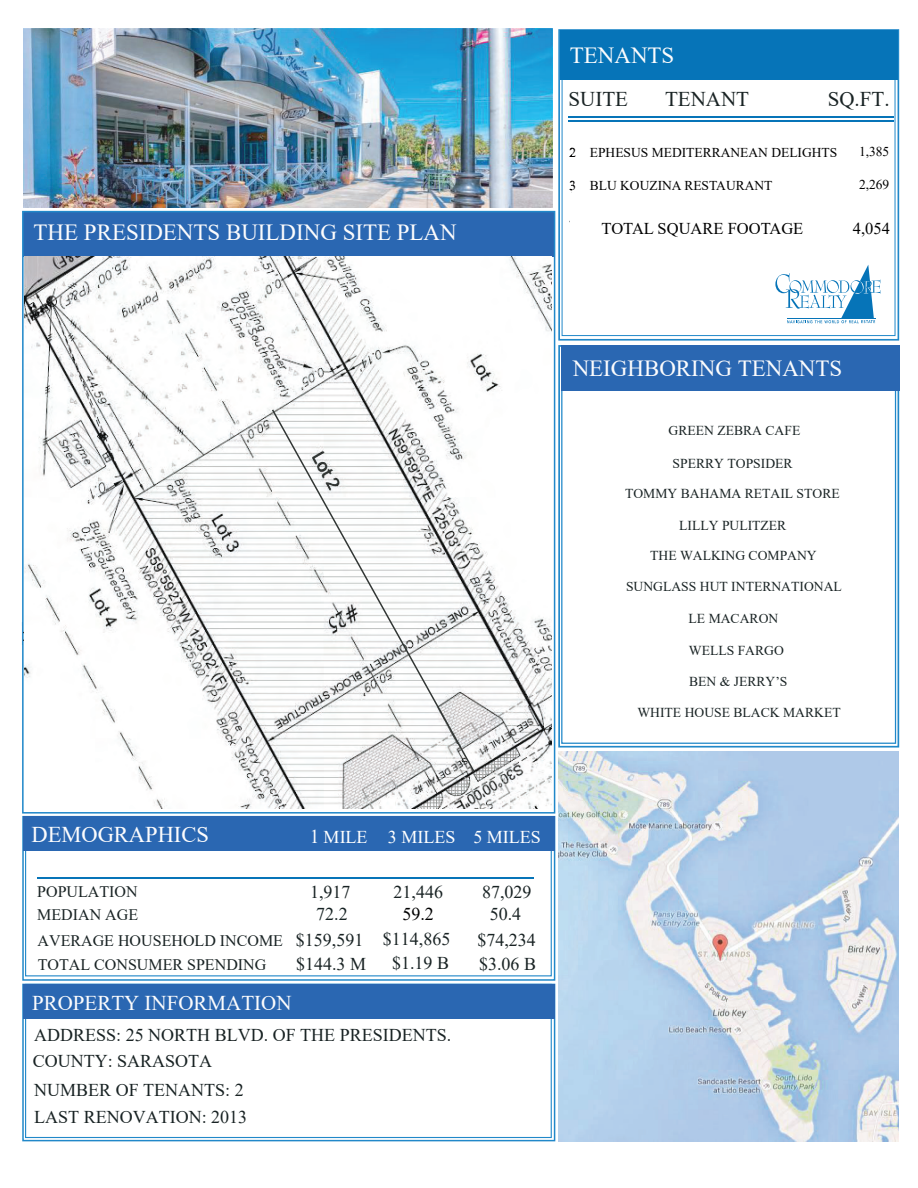
<style>
.page{position:relative;width:918px;height:1188px;background:#fff}
.page>*{position:absolute;margin:0;border:0;box-sizing:border-box;transform-origin:0 0}
.t1{font:23.1px "Times New Roman";color:#fcfcfd}
.t2{font:22.5px "Times New Roman";color:#fcfcfd}
.t3{font:21px "Times New Roman";color:#fcfcfd}
.t4{font:21px "Times New Roman";color:#192324}
.t5{font:18.9px "Myriad Pro";color:#323735}
.t6{font:18px/22.5px "Times New Roman";color:#192324;text-align:center}
.t7{font:18px "Myriad Pro";color:#192324}
.t8{font:18px "Times New Roman";color:#fff}
.t9{font:18px "Times New Roman";color:#172324}
.t10{font:18px "Times New Roman";color:#000}
.t11{font:16.5px "Times New Roman";color:#000}
.t12{font:16.05px/22.5px "Times New Roman";color:#192324}
.t13{font:13.65px/29.4px "Times New Roman";color:#192324;text-align:center}
.t14{font:13.65px "Myriad Pro";color:#192324}
.t15{font:13.5px "Times New Roman";color:#000}
.t16{font:13.5px "Myriad Pro";color:#211c1c}
.s1{font-size:19.5px;color:#fcfcfd}
</style>
<div class="page">
<div style="left:23px;top:212px;width:532px;height:45px;background:#2a67b2"></div>
<div style="left:558px;top:29px;width:341px;height:312px;border:2px solid #2188c9"></div>
<div style="left:560px;top:30px;width:338px;height:50px;background:#0674b8"></div>
<hr style="left:569px;top:116px;width:325px;height:2px;background:#0674b8">
<hr style="left:569px;top:120px;width:325px;height:2px;background:#0674b8">
<div style="left:22px;top:816px;width:533px;height:165px;border:2px solid #2188c9"></div>
<div style="left:25px;top:831px;width:527px;height:145px;border:1px solid #2188c9"></div>
<div style="left:23px;top:817px;width:532px;height:34px;background:#2a67b2"></div>
<hr style="left:37px;top:877px;width:497px;height:2px;background:#0674b8">
<div style="left:22px;top:984px;width:533px;height:157px;border:2px solid #2188c9"></div>
<div style="left:23px;top:984px;width:532px;height:34px;background:#2a67b2"></div>
<div style="left:22px;top:211px;width:533px;height:603px;border:2px solid #2188c9"></div>
<div style="left:558px;top:345px;width:341px;height:403px;border:2px solid #2188c9"></div>
<div style="left:561px;top:346px;width:339px;height:45px;background:#2a67b2"></div>
<img style="left:25px;top:257px;width:526px;height:551px">
<img style="left:559px;top:751px;width:339px;height:391px">
<svg style="left:271px;top:408px;width:205px;height:365px"></svg>
<svg style="left:775px;top:265px;width:106px;height:58px"></svg>
<hr style="left:787px;top:319px;width:88px;height:1px;background:#0674b8">
<img style="left:23px;top:29px;width:530px;height:179px">
<div style="left:24px;top:627px;width:27px;height:18px;background:#fff"></div>
<svg style="left:22px;top:622px;width:1px;height:23px"></svg>
<h1 class="t1" style="left:34px;top:216px;width:425px">THE PRESIDENTS BUILDING SITE PLAN</h1>
<h1 class="t1" style="left:570px;top:39px;width:106px">TENANTS</h1>
<h3 class="t4" style="left:569px;top:84px;width:61px">SUITE</h3>
<h3 class="t4" style="left:665px;top:84px;width:85px">TENANT</h3>
<h3 class="t4" style="left:828px;top:84px;width:63px">SQ.FT.</h3>
<p class="t14" style="left:571px;top:143px;width:276px">2 EPHESUS MEDITERRANEAN DELIGHTS 1,385</p>
<p class="t14" style="left:571px;top:180px;width:182px">3 BLUE KOUZINA RESTAURANT</p>
<h3 class="t7" style="left:570px;top:216px;width:162px">Total Square Footage</h3>
<h3 class="t7" style="left:765px;top:216px;width:42px">4,054</h3>
<p class="t15" style="left:859px;top:142px;width:32px">1,385</p>
<p class="t15" style="left:859px;top:175px;width:32px">2,269</p>
<p class="t16" style="left:588px;top:144px;width:213px">EPHESUS MEDITERRANEA DELIGHTS</p>
<p class="t16" style="left:588px;top:177px;width:156px">BLU KOUZINA RESTAURANT</p>
<p class="t15" style="left:570px;top:143px;width:269px">2 EPHESUS MEDITERRANEAN DELIGHTS</p>
<p class="t15" style="left:570px;top:176px;width:204px">3 BLU KOUZINA RESTAURANT</p>
<p class="t11" style="left:602px;top:216px;width:203px">TOTAL SQUARE FOOTAGE</p>
<p class="t11" style="left:853px;top:216px;width:39px">4,054</p>
<h3 class="t5" style="left:328px;top:448px;width:41px;rotate:62deg">Lot 2</h3>
<h1 class="t1" style="left:573px;top:352px;width:271px">NEIGHBORING TENANTS</h1>
<p class="t13" style="left:669px;top:415px;width:133px">GREEN ZEBRA CAFE</p>
<p class="t13" style="left:625px;top:448px;width:216px">SPERRY TOPSIDER<br>TOMMY BAHAMA RETAIL STORE</p>
<p class="t13" style="left:650px;top:510px;width:168px;line-height:30px">LILLY PULITZER<br>THE WALKING COMPANY</p>
<p class="t13" style="left:626px;top:571px;width:217px">SUNGLASS HUT INTERNATIONAL</p>
<p class="t13" style="left:689px;top:603px;width:91px">LE MACARON</p>
<p class="t13" style="left:689px;top:635px;width:97px">WELLS FARGO</p>
<p class="t13" style="left:689px;top:666px;width:100px">BEN &amp; JERRY’S</p>
<p class="t13" style="left:637px;top:697px;width:205px">WHITE HOUSE BLACK MARKET</p>
<h2 class="t2" style="left:32px;top:818px;width:179px">DEMOGRAPHICS</h2>
<h3 class="t8" style="left:310px;top:824px;width:147px"><span class="s1">1</span> MILE 3 MILES</h3>
<h3 class="t8" style="left:473px;top:824px;width:69px">5 MILES</h3>
<p class="t12" style="left:37px;top:880px;width:102px">POPULATION<br>MEDIAN AGE</p>
<p class="t12" style="left:38px;top:929px;width:247px">AVERAGE HOUSEHOLD INCOME</p>
<h3 class="t6" style="left:310px;top:880px;width:42px">1,917</h3>
<h3 class="t6" style="left:296px;top:928px;width:69px">$159,591</h3>
<h3 class="t6" style="left:394px;top:881px;width:51px">21,446</h3>
<h3 class="t6" style="left:383px;top:927px;width:69px">$114,865</h3>
<h3 class="t9" style="left:316px;top:901px;width:33px">72.2</h3>
<h3 class="t10" style="left:402px;top:901px;width:33px">59.2</h3>
<h3 class="t6" style="left:482px;top:880px;width:51px">87,029<br>50.4</h3>
<h3 class="t6" style="left:477px;top:928px;width:60px">$74,234</h3>
<p class="t12" style="left:38px;top:953px;width:230px">TOTAL CONSUMER SPENDING</p>
<h3 class="t6" style="left:296px;top:952px;width:72px">$144.3 M</h3>
<h3 class="t6" style="left:392px;top:952px;width:59px">$1.19 B</h3>
<h3 class="t6" style="left:479px;top:952px;width:59px">$3.06 B</h3>
<h3 class="t3" style="left:32px;top:988px;width:261px">PROPERTY INFORMATION</h3>
<h3 class="t6" style="left:34px;top:1023px;width:419px">ADDRESS: 25 NORTH BLVD. OF THE PRESIDENTS.</h3>
<h3 class="t6" style="left:33px;top:1049px;width:181px">COUNTY: SARASOTA</h3>
<h3 class="t6" style="left:34px;top:1076px;width:214px;line-height:27px;text-align:left">NUMBER OF TENANTS: 2<br>LAST RENOVATION: 2013</h3>
</div>
